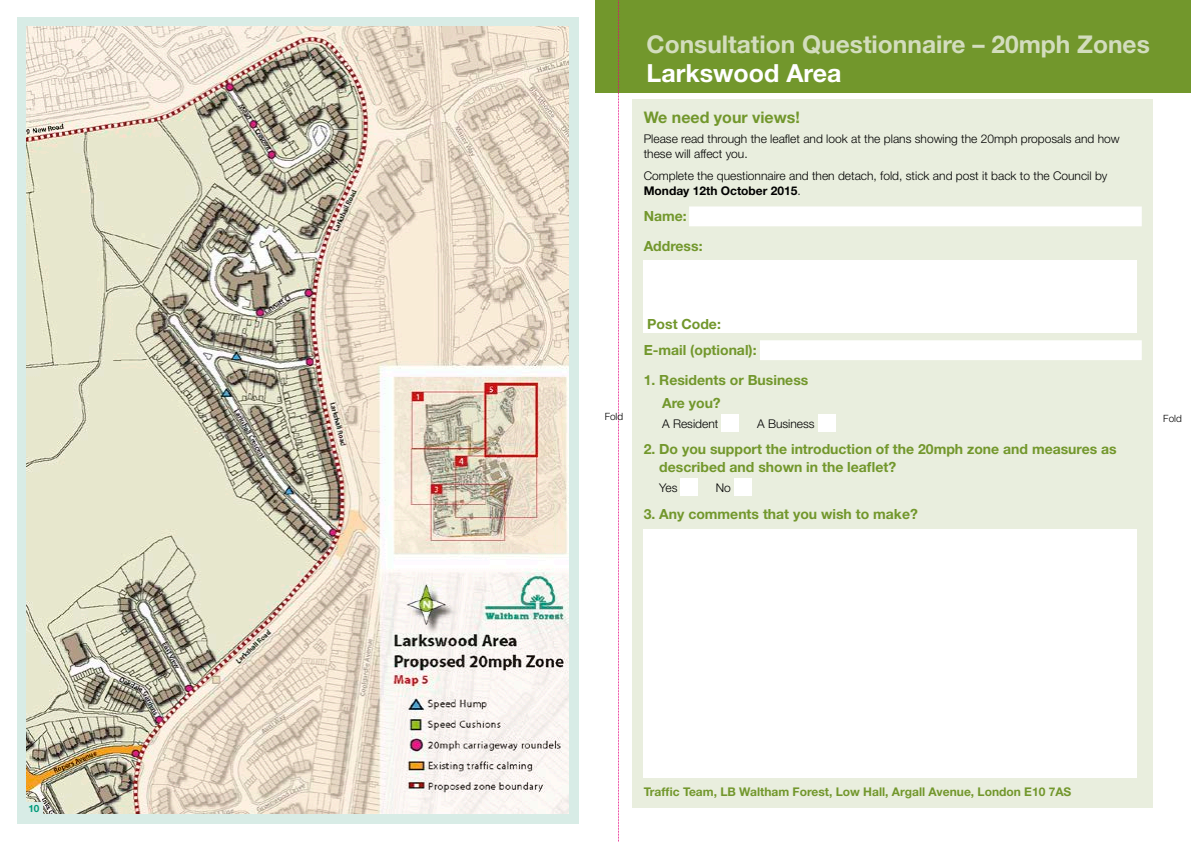
<style>
.page{position:relative;width:1191px;height:842px;background:#fff}
.page>*{position:absolute;margin:0;border:0;box-sizing:border-box;transform-origin:0 0}
.t1{font:700 25px "Helvetica Neue LT";color:#fff}
.t2{font:700 24.5px "Helvetica Neue LT";color:#d3ddbe}
.t3{font:700 16px "Helvetica Neue LT";color:#72972c}
.t4{font:700 14px/29.3px "Helvetica Neue LT";color:#72972c}
.t5{font:300 12px/14.4px "Helvetica Neue LT";color:#000}
.t6{font:700 12px "Helvetica Neue LT";color:#72972c}
.t7{font:300 10px "Helvetica Neue LT";color:#000}
.t8{font:700 10px "Helvetica Neue LT";color:#009b7a}
.s1{font-weight:700}
</style>
<div class="page">
<div style="left:595px;top:0;width:596px;height:93px;background:#72972c"></div>
<div style="left:17px;top:17px;width:561px;height:806px;background:#d8ece6"></div>
<svg style="left:618px;top:0;width:1px;height:842px"></svg>
<div style="left:632px;top:99px;width:521px;height:709px;background:#e9eede"></div>
<div style="left:689px;top:206px;width:452px;height:20px;background:#fff"></div>
<div style="left:760px;top:340px;width:381px;height:20px;background:#fff"></div>
<div style="left:643px;top:260px;width:494px;height:73px;background:#fff"></div>
<div style="left:721px;top:415px;width:17px;height:17px;background:#fff"></div>
<div style="left:818px;top:415px;width:17px;height:17px;background:#fff"></div>
<div style="left:681px;top:478px;width:17px;height:17px;background:#fff"></div>
<div style="left:734px;top:478px;width:17px;height:17px;background:#fff"></div>
<div style="left:643px;top:529px;width:494px;height:248px;background:#fff"></div>
<img style="left:27px;top:27px;width:541px;height:787px">
<div style="left:26px;top:802px;width:17px;height:14px;background:#d8ece6"></div>
<p class="t8" style="left:28px;top:802px;width:13px">10</p>
<h2 class="t2" style="left:646px;top:29px;width:505px">Consultation Questionnaire – 20mph Zones</h2>
<h1 class="t1" style="left:646px;top:58px;width:196px">Larkswood Area</h1>
<h3 class="t3" style="left:643px;top:107px;width:158px">We need your views!</h3>
<p class="t5" style="left:643px;top:131px;width:477px">Please read through the leaflet and look at the plans showing the 20mph proposals and how these will affect you.</p>
<p class="t5" style="left:643px;top:169px;width:465px">Complete the questionnaire and then detach, fold, stick and post it back to the Council by<br><span class="s1">Monday 12th October 2015</span>.</p>
<p class="t4" style="left:643px;top:201px;width:60px">Name:<br>Address:</p>
<p class="t7" style="left:604px;top:410px;width:20px">Fold</p>
<p class="t4" style="left:643px;top:311px;width:114px;line-height:26.1px">Post Code:<br>E-mail (optional):</p>
<p class="t4" style="left:662px;top:367px;width:148px;line-height:23.7px;text-indent:-18px">1. Residents or Business<br>Are you?</p>
<p class="t5" style="left:662px;top:416px;width:58px">A Resident</p>
<p class="t5" style="left:757px;top:416px;width:59px">A Business</p>
<p class="t4" style="left:659px;top:440px;width:459px;line-height:18px;text-indent:-16px">2. Do you support the introduction of the 20mph zone and measures as described and shown in the leaflet?</p>
<p class="t5" style="left:659px;top:480px;width:20px">Yes</p>
<p class="t5" style="left:715px;top:480px;width:17px">No</p>
<p class="t4" style="left:643px;top:499px;width:276px">3. Any comments that you wish to make?</p>
<p class="t7" style="left:1163px;top:412px;width:20px">Fold</p>
<p class="t6" style="left:643px;top:784px;width:429px">Traffic Team, LB Waltham Forest, Low Hall, Argall Avenue, London E10 7AS</p>
</div>
